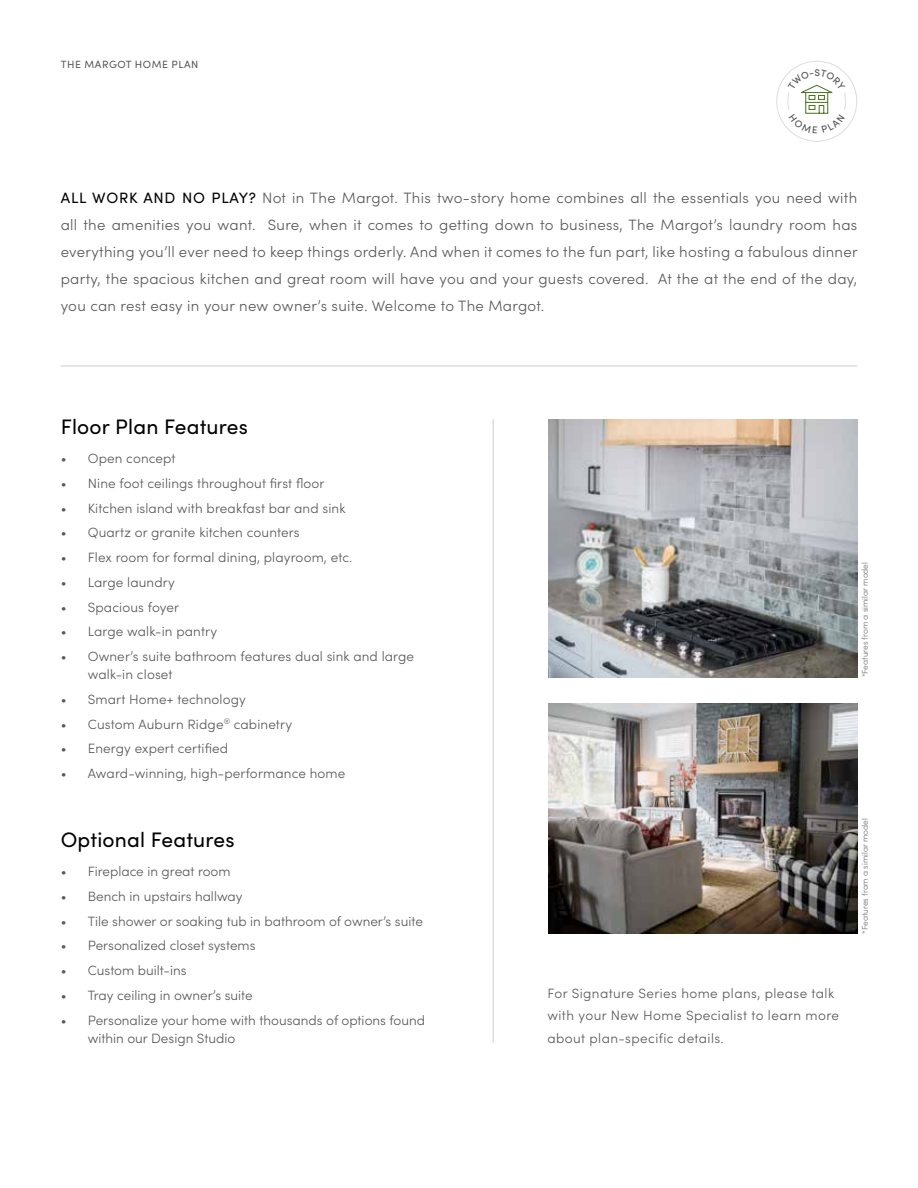
<style>
.page{position:relative;width:918px;height:1188px;background:#fff}
.page>*{position:absolute;margin:0;border:0;box-sizing:border-box;transform-origin:0 0}
.t1{font:21px "Sofia Pro";letter-spacing:.01em;color:#000}
.t2{font:300 15px/27px "Sofia Pro";letter-spacing:.02em;color:#58595b;text-align:justify}
.t3{font:300 13.5px/18px "Sofia Pro";letter-spacing:.01em;color:#58595b}
.t4{font:300 13.5px/22.5px "Sofia Pro";letter-spacing:.03em;color:#58595b}
.t5{font:10.5px "Sofia Pro";letter-spacing:.05em;color:#58595b}
.t6{font:300 8.25px "Sofia Pro";color:#6d6e71}
.s1{font-weight:400;color:#000}
</style>
<div class="page">
<img style="left:548px;top:704px;width:309px;height:230px">
<hr style="left:492px;top:419px;width:2px;height:624px;background:#dcddde">
<hr style="left:61px;top:365px;width:796px;height:2px;background:#dcddde">
<div style="left:776px;top:61px;width:81px;height:81px;border:1px solid #dcddde;border-radius:50%"></div>
<img style="left:548px;top:419px;width:309px;height:258px">
<svg style="left:787px;top:69px;width:60px;height:65px"></svg>
<p class="t5" style="left:61px;top:57px;width:139px">THE MARGOT HOME PLAN</p>
<p class="t2" style="left:61px;top:184px;width:798px"><span class="s1">ALL WORK AND NO PLAY?</span> Not in The Margot. This two-story home combines all the essentials you need with all the amenities you want. Sure, when it comes to getting down to business, The Margot’s laundry room has everything you’ll ever need to keep things orderly. And when it comes to the fun part, like hosting a fabulous dinner party, the spacious kitchen and great room will have you and your guests covered. At the at the end of the day, you can rest easy in your new owner’s suite. Welcome to The Margot.</p>
<h1 class="t1" style="left:61px;top:412px;width:189px">Floor Plan Features</h1>
<p class="t3" style="left:61px;top:449px;width:116px">• Open concept</p>
<p class="t3" style="left:61px;top:473px;width:265px">• Nine foot ceilings throughout first floor</p>
<p class="t3" style="left:61px;top:498px;width:286px">• Kitchen island with breakfast bar and sink</p>
<p class="t3" style="left:61px;top:523px;width:240px">• Quartz or granite kitchen counters</p>
<p class="t3" style="left:61px;top:548px;width:293px">• Flex room for formal dining, playroom, etc.</p>
<p class="t3" style="left:61px;top:572px;width:116px">• Large laundry</p>
<p class="t3" style="left:61px;top:597px;width:120px">• Spacious foyer</p>
<p class="t3" style="left:61px;top:622px;width:158px">• Large walk-in pantry</p>
<p class="t3" style="left:88px;top:647px;width:328px;text-indent:-27px">• Owner’s suite bathroom features dual sink and large walk-in closet</p>
<p class="t3" style="left:61px;top:689px;width:187px">• Smart Home+ technology</p>
<p class="t3" style="left:61px;top:714px;width:233px">• Custom Auburn Ridge<sup>®</sup> cabinetry</p>
<p class="t3" style="left:61px;top:739px;width:169px">• Energy expert certified</p>
<p class="t3" style="left:61px;top:764px;width:286px">• Award-winning, high-performance home</p>
<h1 class="t1" style="left:61px;top:825px;width:175px">Optional Features</h1>
<p class="t3" style="left:61px;top:862px;width:171px">• Fireplace in great room</p>
<p class="t3" style="left:61px;top:886px;width:183px">• Bench in upstairs hallway</p>
<p class="t3" style="left:61px;top:911px;width:364px">• Tile shower or soaking tub in bathroom of owner’s suite</p>
<p class="t3" style="left:61px;top:936px;width:196px">• Personalized closet systems</p>
<p class="t3" style="left:61px;top:961px;width:127px">• Custom built-ins</p>
<p class="t3" style="left:61px;top:985px;width:194px">• Tray ceiling in owner’s suite</p>
<p class="t3" style="left:88px;top:1010px;width:339px;text-indent:-27px">• Personalize your home with thousands of options found within our Design Studio</p>
<p class="t6" style="left:859px;top:677px;width:117px;rotate:-90deg">*Features from a similar model</p>
<p class="t4" style="left:548px;top:981px;width:293px">For Signature Series home plans, please talk with your New Home Specialist to learn more about plan-specific details.</p>
<p class="t6" style="left:859px;top:934px;width:117px;rotate:-90deg">*Features from a similar model</p>
</div>
